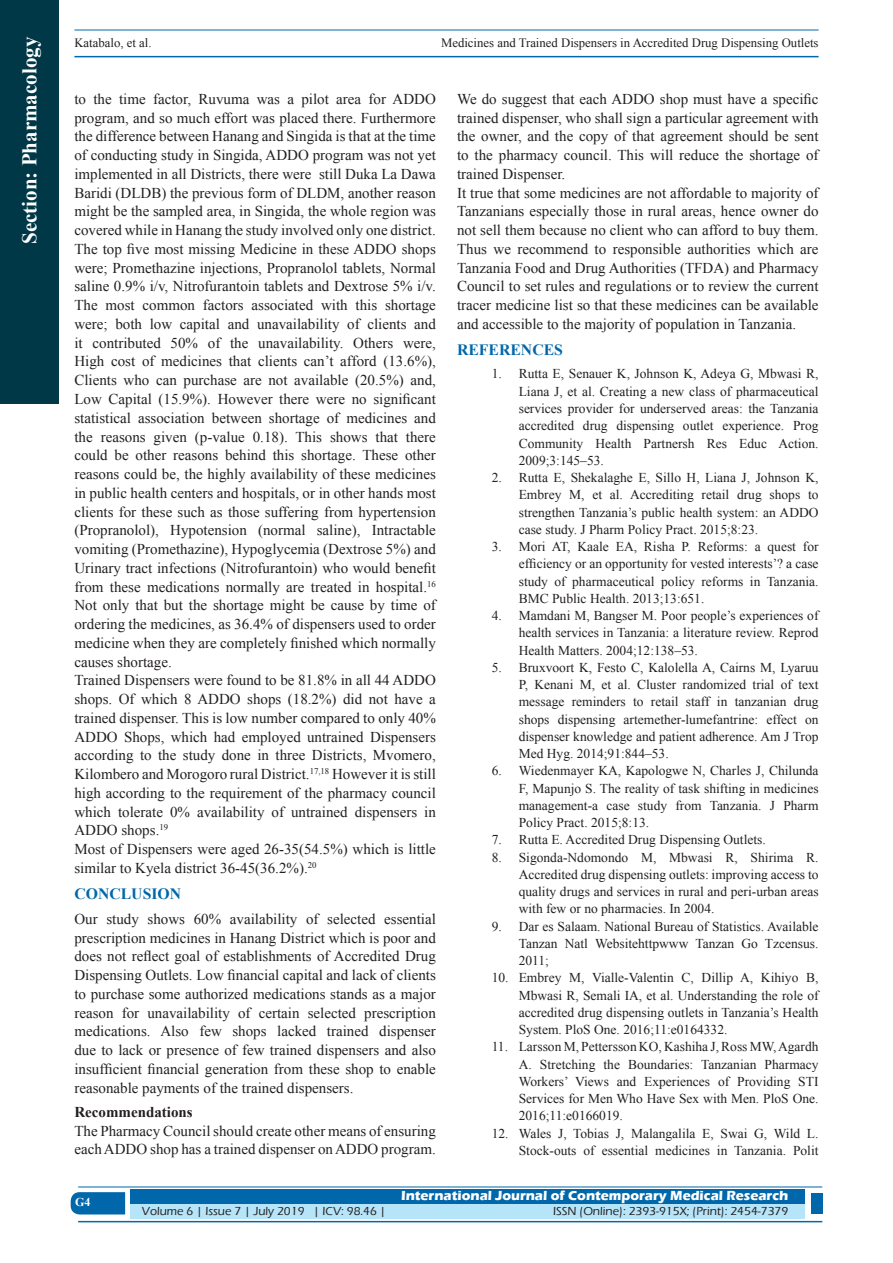
<style>
.page{position:relative;width:893px;height:1263px;background:#fff}
.page>*{position:absolute;margin:0;border:0;box-sizing:border-box;transform-origin:0 0}
.t1{font:700 21px "Times New Roman";color:#fff}
.t2{font:700 15.75px "Times New Roman";color:#0067aa}
.TX_New{font:15px/18.8px "Times New Roman";color:#231f20;text-align:justify}
.t3{font:700 15px "Times New Roman";color:#231f20}
.t4{font:13.5px/17.2px "Times New Roman";color:#231f20;text-align:justify}
.t5{font:700 13.5px "Eras ITC";color:#fff}
.t6{font:12.75px "Times New Roman";color:#231f20}
.t7{font:500 12px "Eras ITC";color:#231f20}
.t8{font:700 12px "Times New Roman";color:#fff}
</style>
<div class="page">
<hr style="left:74px;top:30px;width:745px;height:1px;background:#0067aa">
<hr style="left:74px;top:56px;width:745px;height:1px;background:#0067aa">
<svg style="left:71px;top:1192px;width:54px;height:22px"></svg>
<div style="left:130px;top:1189px;width:674px;height:15px;background:#0067aa"></div>
<div style="left:130px;top:1204px;width:674px;height:15px;background:#b6e4f9"></div>
<hr style="left:78px;top:1186px;width:744px;height:1px;background:#0067aa">
<hr style="left:78px;top:1221px;width:744px;height:1px;background:#0067aa">
<div style="left:811px;top:1193px;width:11px;height:21px;background:#0067aa"></div>
<div style="left:0;top:0;width:59px;height:404px;background:#003848"></div>
<h1 class="t1" style="left:15px;top:244px;width:209px;rotate:-90deg">Section: Pharmacology</h1>
<p class="t6" style="left:74px;top:35px;width:79px">Katabalo, et al.</p>
<p class="t6" style="left:441px;top:35px;width:379px">Medicines and Trained Dispensers in Accredited Drug Dispensing Outlets</p>
<p class="TX_New" style="left:74px;top:89px;width:363px">to the time factor, Ruvuma was a pilot area for ADDO program, and so much effort was placed there. Furthermore the difference between Hanang and Singida is that at the time of conducting study in Singida, ADDO program was not yet implemented in all Districts, there were still Duka La Dawa Baridi (DLDB) the previous form of DLDM, another reason might be the sampled area, in Singida, the whole region was covered while in Hanang the study involved only one district.</p>
<p class="TX_New" style="left:74px;top:239px;width:363px">The top five most missing Medicine in these ADDO shops were; Promethazine injections, Propranolol tablets, Normal saline 0.9% i/v, Nitrofurantoin tablets and Dextrose 5% i/v.<br>The most common factors associated with this shortage were; both low capital and unavailability of clients and it contributed 50% of the unavailability. Others were, High cost of medicines that clients can’t afford (13.6%), Clients who can purchase are not available (20.5%) and, Low Capital (15.9%). However there were no significant statistical association between shortage of medicines and the reasons given (p-value 0.18). This shows that there could be other reasons behind this shortage. These other reasons could be, the highly availability of these medicines in public health centers and hospitals, or in other hands most clients for these such as those suffering from hypertension (Propranolol), Hypotension (normal saline), Intractable vomiting (Promethazine), Hypoglycemia (Dextrose 5%) and Urinary tract infections (Nitrofurantoin) who would benefit from these medications normally are treated in hospital.<sup>16<br></sup>Not only that but the shortage might be cause by time of ordering the medicines, as 36.4% of dispensers used to order medicine when they are completely finished which normally causes shortage.</p>
<p class="TX_New" style="left:74px;top:671px;width:363px">Trained Dispensers were found to be 81.8% in all 44 ADDO shops. Of which 8 ADDO shops (18.2%) did not have a trained dispenser. This is low number compared to only 40% ADDO Shops, which had employed untrained Dispensers according to the study done in three Districts, Mvomero, Kilombero and Morogoro rural District.<sup>17,18</sup> However it is still high according to the requirement of the pharmacy council which tolerate 0% availability of untrained dispensers in ADDO shops.<sup>19</sup></p>
<p class="TX_New" style="left:74px;top:839px;width:363px">Most of Dispensers were aged 26-35(54.5%) which is little similar to Kyela district 36-45(36.2%).<sup>20</sup></p>
<h1 class="t2" style="left:74px;top:882px;width:108px">CONCLUSION</h1>
<p class="TX_New" style="left:74px;top:909px;width:363px">Our study shows 60% availability of selected essential prescription medicines in Hanang District which is poor and does not reflect goal of establishments of Accredited Drug Dispensing Outlets. Low financial capital and lack of clients to purchase some authorized medications stands as a major reason for unavailability of certain selected prescription medications. Also few shops lacked trained dispenser due to lack or presence of few trained dispensers and also insufficient financial generation from these shop to enable reasonable payments of the trained dispensers.</p>
<h2 class="t3" style="left:74px;top:1101px;width:120px">Recommendations</h2>
<p class="TX_New" style="left:74px;top:1121px;width:363px">The Pharmacy Council should create other means of ensuring each ADDO shop has a trained dispenser on ADDO program.</p>
<p class="TX_New" style="left:457px;top:89px;width:363px">We do suggest that each ADDO shop must have a specific trained dispenser, who shall sign a particular agreement with the owner, and the copy of that agreement should be sent to the pharmacy council. This will reduce the shortage of trained Dispenser.</p>
<p class="TX_New" style="left:457px;top:183px;width:363px">It true that some medicines are not affordable to majority of Tanzanians especially those in rural areas, hence owner do not sell them because no client who can afford to buy them.<br>Thus we recommend to responsible authorities which are Tanzania Food and Drug Authorities (TFDA) and Pharmacy Council to set rules and regulations or to review the current tracer medicine list so that these medicines can be available and accessible to the majority of population in Tanzania.</p>
<h1 class="t2" style="left:457px;top:339px;width:107px">REFERENCES</h1>
<p class="t4" style="left:519px;top:365px;width:301px;text-indent:-27px">1. Rutta E, Senauer K, Johnson K, Adeya G, Mbwasi R, Liana J, et al. Creating a new class of pharmaceutical services provider for underserved areas: the Tanzania accredited drug dispensing outlet experience. Prog Community Health Partnersh Res Educ Action.<br>2009;3:145–53.</p>
<p class="t4" style="left:519px;top:469px;width:301px;text-indent:-27px">2. Rutta E, Shekalaghe E, Sillo H, Liana J, Johnson K, Embrey M, et al. Accrediting retail drug shops to strengthen Tanzania’s public health system: an ADDO case study. J Pharm Policy Pract. 2015;8:23.</p>
<p class="t4" style="left:519px;top:538px;width:301px;text-indent:-27px">3. Mori AT, Kaale EA, Risha P. Reforms: a quest for efficiency or an opportunity for vested interests’? a case study of pharmaceutical policy reforms in Tanzania.<br>BMC Public Health. 2013;13:651.</p>
<p class="t4" style="left:519px;top:607px;width:301px;text-indent:-27px">4. Mamdani M, Bangser M. Poor people’s experiences of health services in Tanzania: a literature review. Reprod Health Matters. 2004;12:138–53.</p>
<p class="t4" style="left:519px;top:658px;width:301px;text-indent:-27px">5. Bruxvoort K, Festo C, Kalolella A, Cairns M, Lyaruu P, Kenani M, et al. Cluster randomized trial of text message reminders to retail staff in tanzanian drug shops dispensing artemether-lumefantrine: effect on dispenser knowledge and patient adherence. Am J Trop Med Hyg. 2014;91:844–53.</p>
<p class="t4" style="left:519px;top:762px;width:301px;text-indent:-27px">6. Wiedenmayer KA, Kapologwe N, Charles J, Chilunda F, Mapunjo S. The reality of task shifting in medicines management-a case study from Tanzania. J Pharm Policy Pract. 2015;8:13.</p>
<p class="t4" style="left:492px;top:831px;width:276px">7. Rutta E. Accredited Drug Dispensing Outlets.</p>
<p class="t4" style="left:519px;top:848px;width:301px;text-indent:-27px">8. Sigonda-Ndomondo M, Mbwasi R, Shirima R.<br>Accredited drug dispensing outlets: improving access to quality drugs and services in rural and peri-urban areas with few or no pharmacies. In 2004.</p>
<p class="t4" style="left:519px;top:917px;width:301px;text-indent:-27px">9. Dar es Salaam. National Bureau of Statistics. Available Tanzan Natl Websitehttpwww Tanzan Go Tzcensus.<br>2011;</p>
<p class="t4" style="left:519px;top:969px;width:301px;text-indent:-27px">10. Embrey M, Vialle-Valentin C, Dillip A, Kihiyo B, Mbwasi R, Semali IA, et al. Understanding the role of accredited drug dispensing outlets in Tanzania’s Health System. PloS One. 2016;11:e0164332.</p>
<p class="t4" style="left:519px;top:1038px;width:301px;text-indent:-27px">11. Larsson M, Pettersson KO, Kashiha J, Ross MW, Agardh A. Stretching the Boundaries: Tanzanian Pharmacy Workers’ Views and Experiences of Providing STI Services for Men Who Have Sex with Men. PloS One.<br>2016;11:e0166019.</p>
<p class="t4" style="left:492px;top:1124px;width:328px;text-align:right">12. Wales J, Tobias J, Malangalila E, Swai G, Wild L.<br>Stock-outs of essential medicines in Tanzania. Polit</p>
<p class="t8" style="left:75px;top:1194px;width:17px">G4</p>
<p class="t5" style="left:401px;top:1188px;width:389px">International Journal of Contemporary Medical Research</p>
<p class="t7" style="left:142px;top:1204px;width:246px">Volume 6 | Issue 7 | July 2019 | ICV: 98.46 |</p>
<p class="t7" style="left:553px;top:1204px;width:237px">ISSN (Online): 2393-915X; (Print): 2454-7379</p>
</div>
